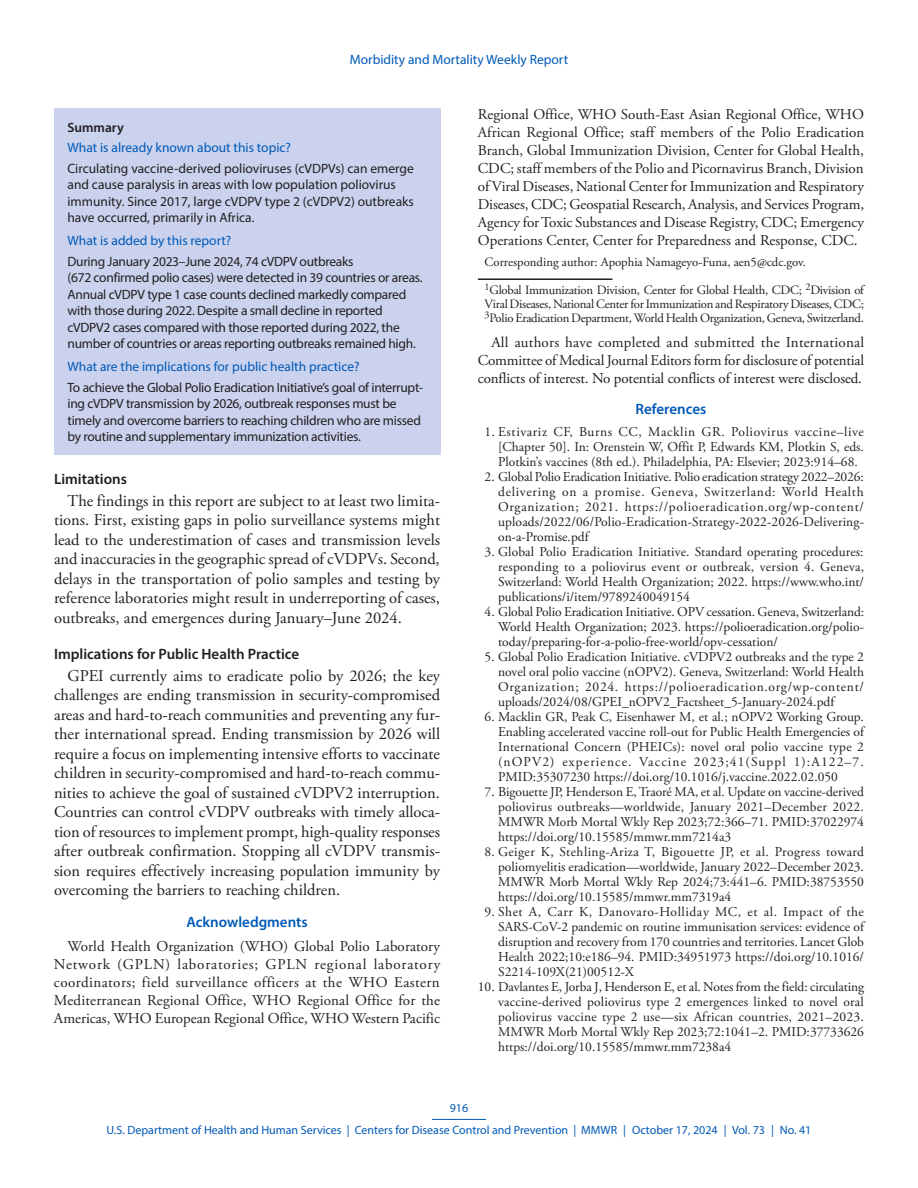
<style>
.page{position:relative;width:918px;height:1188px;background:#fff}
.page>*{position:absolute;margin:0;border:0;box-sizing:border-box;transform-origin:0 0}
.Paragraph{font:16.5px/19.5px "Adobe Garamond Pro";color:#231f20;text-align:justify}
.Acknowledgment{font:15px/18px "Adobe Garamond Pro";color:#231f20;text-align:justify}
.Conflict_of_Interest{font:15px/18px "Adobe Garamond Pro";letter-spacing:-.01em;color:#231f20;text-align:justify}
.Heading_2{font:600 15px "Myriad Pro";color:#231f20}
.Acknowledgment_Head{font:600 15px "Myriad Pro";color:#0059b7}
.Ref_Title{font:600 15px "Myriad Pro";color:#0059b7}
.Reference_10{font:13.5px/15px "Adobe Garamond Pro";color:#231f20;text-align:justify}
.Summary_Box_Text{font:13.5px/16.5px "Myriad Pro";letter-spacing:-.02em;color:#231f20}
.Summary_Box_Text-2{font:13.5px/16.5px "Myriad Pro";color:#231f20}
.Summary_Box_Heading{font:13.5px "Myriad Pro";color:#0059b7}
.Summary_Box_Ttile{font:600 13.5px "Myriad Pro";color:#231f20}
.Author_Affiliations{font:12.75px/14.2px "Adobe Garamond Pro";letter-spacing:-.02em;color:#231f20;text-align:justify}
.Corresponding_Author{font:12.75px "Adobe Garamond Pro";color:#231f20}
.t1{font:12px/21.8px "Myriad Pro";color:#0059b7;text-align:center}
</style>
<div class="page">
<hr style="left:432px;top:1119px;width:54px;height:1px;background:#0059b7">
<div style="left:54px;top:108px;width:386px;height:347px;background:#cad2ee"></div>
<hr style="left:478px;top:278px;width:134px;height:2px;background:#231f20">
<p class="Summary_Box_Heading" style="left:350px;top:51px;width:220px">Morbidity and Mortality Weekly Report</p>
<h1 class="Summary_Box_Ttile" style="left:68px;top:119px;width:58px">Summary</h1>
<h1 class="Summary_Box_Heading" style="left:68px;top:139px;width:225px">What is already known about this topic?</h1>
<p class="Summary_Box_Text-2" style="left:68px;top:160px;width:348px">Circulating vaccine-derived polioviruses (cVDPVs) can emerge and cause paralysis in areas with low population poliovirus immunity. Since 2017, large cVDPV type 2 (cVDPV2) outbreaks have occurred, primarily in Africa.</p>
<h1 class="Summary_Box_Heading" style="left:68px;top:232px;width:165px">What is added by this report?</h1>
<p class="Summary_Box_Text" style="left:68px;top:253px;width:357px">During January 2023–June 2024, 74 cVDPV outbreaks<br>(672 confirmed polio cases) were detected in 39 countries or areas.<br>Annual cVDPV type 1 case counts declined markedly compared with those during 2022. Despite a small decline in reported cVDPV2 cases compared with those reported during 2022, the number of countries or areas reporting outbreaks remained high.</p>
<h1 class="Summary_Box_Heading" style="left:68px;top:358px;width:294px">What are the implications for public health practice?</h1>
<p class="Summary_Box_Text" style="left:68px;top:379px;width:357px">To achieve the Global Polio Eradication Initiative’s goal of interrupt&shy;ing cVDPV transmission by 2026, outbreak responses must be timely and overcome barriers to reaching children who are missed by routine and supplementary immunization activities.</p>
<h2 class="Heading_2" style="left:54px;top:470px;width:74px">Limitations</h2>
<p class="Paragraph" style="left:54px;top:491px;width:388px;text-indent:13px">The findings in this report are subject to at least two limita&shy;tions. First, existing gaps in polio surveillance systems might lead to the underestimation of cases and transmission levels and inaccuracies in the geographic spread of cVDPVs. Second, delays in the transportation of polio samples and testing by reference laboratories might result in underreporting of cases, outbreaks, and emergences during January–June 2024.</p>
<h2 class="Heading_2" style="left:54px;top:644px;width:247px">Implications for Public Health Practice</h2>
<p class="Paragraph" style="left:54px;top:666px;width:388px;text-indent:13px">GPEI currently aims to eradicate polio by 2026; the key challenges are ending transmission in security-compromised areas and hard-to-reach communities and preventing any fur&shy;ther international spread. Ending transmission by 2026 will require a focus on implementing intensive efforts to vaccinate children in security-compromised and hard-to-reach commu&shy;nities to achieve the goal of sustained cVDPV2 interruption.<br>Countries can control cVDPV outbreaks with timely alloca&shy;tion of resources to implement prompt, high-quality responses after outbreak confirmation. Stopping all cVDPV transmis&shy;sion requires effectively increasing population immunity by overcoming the barriers to reaching children.</p>
<h1 class="Acknowledgment_Head" style="left:186px;top:912px;width:123px">Acknowledgments</h1>
<p class="Acknowledgment" style="left:54px;top:938px;width:388px;text-indent:13px">World Health Organization (WHO) Global Polio Laboratory Network (GPLN) laboratories; GPLN regional laboratory coordinators; field surveillance officers at the WHO Eastern Mediterranean Regional Office, WHO Regional Office for the Americas, WHO European Regional Office, WHO Western Pacific</p>
<p class="Acknowledgment" style="left:478px;top:106px;width:388px">Regional Office, WHO South-East Asian Regional Office, WHO African Regional Office; staff members of the Polio Eradication Branch, Global Immunization Division, Center for Global Health, CDC; staff members of the Polio and Picornavirus Branch, Division of Viral Diseases, National Center for Immunization and Respiratory Diseases, CDC; Geospatial Research, Analysis, and Services Program, Agency for Toxic Substances and Disease Registry, CDC; Emergency Operations Center, Center for Preparedness and Response, CDC.</p>
<p class="Corresponding_Author" style="left:485px;top:254px;width:323px">Corresponding author: Apophia Namageyo-Funa, aen5@cdc.gov.</p>
<p class="Author_Affiliations" style="left:485px;top:283px;width:381px"><sup>1</sup>Global Immunization Division, Center for Global Health, CDC; <sup>2</sup>Division of Viral Diseases, National Center for Immunization and Respiratory Diseases, CDC; <sup>3</sup>Polio Eradication Department, World Health Organization, Geneva, Switzerland.</p>
<p class="Conflict_of_Interest" style="left:478px;top:334px;width:388px;text-indent:14px">All authors have completed and submitted the International Committee of Medical Journal Editors form for disclosure of potential conflicts of interest. No potential conflicts of interest were disclosed.</p>
<h1 class="Ref_Title" style="left:636px;top:400px;width:72px">References</h1>
<p class="Reference_10" style="left:498px;top:425px;width:367px;text-indent:-14px">1. Estivariz CF, Burns CC, Macklin GR. Poliovirus vaccine–live [Chapter 50]. In: Orenstein W, Offit P, Edwards KM, Plotkin S, eds.<br>Plotkin’s vaccines (8th ed.). Philadelphia, PA: Elsevier; 2023:914–68.</p>
<p class="Reference_10" style="left:498px;top:470px;width:367px;text-indent:-14px">2. Global Polio Eradication Initiative. Polio eradication strategy 2022–2026: delivering on a promise. Geneva, Switzerland: World Health Organization; 2021. https://polioeradication.org/wp-content/ uploads/2022/06/Polio-Eradication-Strategy-2022-2026-Delivering&shy;on-a-Promise.pdf</p>
<p class="Reference_10" style="left:498px;top:545px;width:368px;text-indent:-14px">3. Global Polio Eradication Initiative. Standard operating procedures: responding to a poliovirus event or outbreak, version 4. Geneva, Switzerland: World Health Organization; 2022. https://www.who.int/ publications/i/item/9789240049154</p>
<p class="Reference_10" style="left:498px;top:605px;width:368px;text-indent:-14px">4. Global Polio Eradication Initiative. OPV cessation. Geneva, Switzerland:<br>World Health Organization; 2023. https://polioeradication.org/polio&shy;today/preparing-for-a-polio-free-world/opv-cessation/</p>
<p class="Reference_10" style="left:498px;top:650px;width:367px;text-indent:-14px">5. Global Polio Eradication Initiative. cVDPV2 outbreaks and the type 2 novel oral polio vaccine (nOPV2). Geneva, Switzerland: World Health Organization; 2024. https://polioeradication.org/wp-content/ uploads/2024/08/GPEI_nOPV2_Factsheet_5-January-2024.pdf</p>
<p class="Reference_10" style="left:498px;top:710px;width:367px;text-indent:-14px">6. Macklin GR, Peak C, Eisenhawer M, et al.; nOPV2 Working Group.<br>Enabling accelerated vaccine roll-out for Public Health Emergencies of International Concern (PHEICs): novel oral polio vaccine type 2 (nOPV2) experience. Vaccine 2023;41(Suppl 1):A122–7.<br>PMID:35307230 https://doi.org/10.1016/j.vaccine.2022.02.050</p>
<p class="Reference_10" style="left:498px;top:785px;width:367px;text-indent:-14px">7. Bigouette JP, Henderson E, Traoré MA, et al. Update on vaccine-derived poliovirus outbreaks—worldwide, January 2021–December 2022.<br>MMWR Morb Mortal Wkly Rep 2023;72:366–71. PMID:37022974 https://doi.org/10.15585/mmwr.mm7214a3</p>
<p class="Reference_10" style="left:498px;top:845px;width:368px;text-indent:-14px">8. Geiger K, Stehling-Ariza T, Bigouette JP, et al. Progress toward poliomyelitis eradication—worldwide, January 2022–December 2023.<br>MMWR Morb Mortal Wkly Rep 2024;73:441–6. PMID:38753550 https://doi.org/10.15585/mmwr.mm7319a4</p>
<p class="Reference_10" style="left:498px;top:905px;width:367px;text-indent:-14px">9. Shet A, Carr K, Danovaro-Holliday MC, et al. Impact of the SARS-CoV-2 pandemic on routine immunisation services: evidence of disruption and recovery from 170 countries and territories. Lancet Glob Health 2022;10:e186–94. PMID:34951973 https://doi.org/10.1016/ S2214-109X(21)00512-X</p>
<p class="Reference_10" style="left:498px;top:980px;width:368px;text-indent:-20px">10. Davlantes E, Jorba J, Henderson E, et al. Notes from the field: circulating vaccine-derived poliovirus type 2 emergences linked to novel oral poliovirus vaccine type 2 use—six African countries, 2021–2023.<br>MMWR Morb Mortal Wkly Rep 2023;72:1041–2. PMID:37733626 https://doi.org/10.15585/mmwr.mm7238a4</p>
<p class="t1" style="left:107px;top:1097px;width:706px">916<br>U.S. Department of Health and Human Services | Centers for Disease Control and Prevention | MMWR | October 17, 2024 | Vol. 73 | No. 41</p>
</div>
